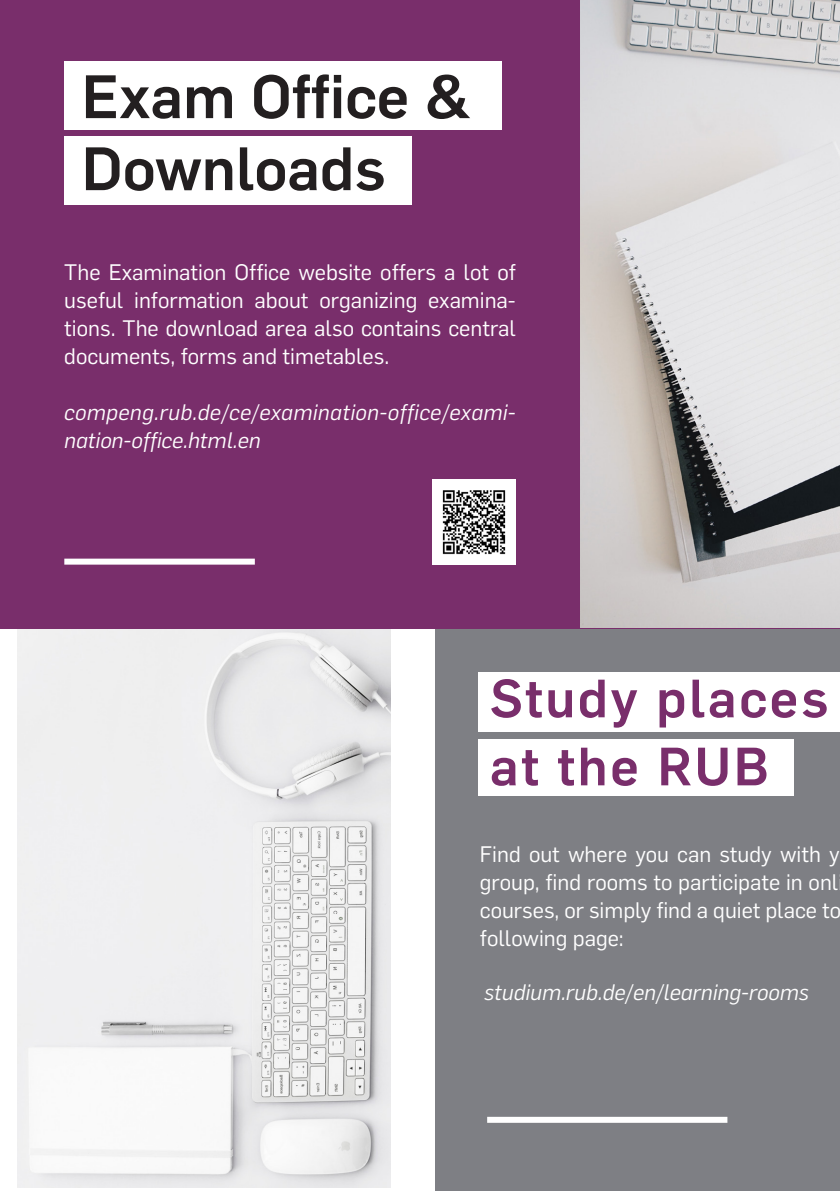
<style>
.page{position:relative;width:840px;height:1191px;background:#fff}
.page>*{position:absolute;margin:0;border:0;box-sizing:border-box;transform-origin:0 0}
.t1{font:700 60px "Rub Flama";color:#231f20}
.t2{font:700 52.8px "Rub Flama";letter-spacing:.05em;color:#792e6b}
.t3{font:22px/28px "Rub Flama";color:#fff}
.t4{font:italic 22px/28px "Rub Flama";color:#fff}
</style>
<div class="page">
<img style="left:17px;top:628px;width:373px;height:559px">
<div style="left:435px;top:627px;width:404px;height:564px;background:#7e7f84"></div>
<div style="left:487px;top:1116px;width:240px;height:6px;background:#fff"></div>
<div style="left:478px;top:671px;width:361px;height:60px;background:#fff"></div>
<div style="left:478px;top:739px;width:315px;height:57px;background:#fff"></div>
<div style="left:0;top:0;width:839px;height:628px;background:#792e6b"></div>
<img style="left:580px;top:0;width:259px;height:627px">
<div style="left:64px;top:558px;width:191px;height:6px;background:#fff"></div>
<div style="left:64px;top:61px;width:437px;height:68px;background:#fff"></div>
<div style="left:64px;top:136px;width:347px;height:68px;background:#fff"></div>
<img style="left:432px;top:480px;width:83px;height:84px">
<p class="t1" style="left:82px;top:53px;width:391px">Exam Office &amp;</p>
<p class="t1" style="left:82px;top:125px;width:305px">Downloads</p>
<p class="t3" style="left:64px;top:257px;width:453px;text-align:justify">The Examination Office website offers a lot of useful information about organizing examina&shy;tions. The download area also contains central documents, forms and timetables.</p>
<p class="t4" style="left:64px;top:397px;width:452px">compeng.rub.de/ce/examination-office/exami&shy;nation-office.html.en</p>
<p class="t2" style="left:489px;top:660px;width:340px">Study places</p>
<p class="t2" style="left:489px;top:728px;width:280px">at the RUB</p>
<p class="t3" style="left:479px;top:838px;width:362px">Find out where you can study with y group, find rooms to participate in onl courses, or simply find a quiet place to following page:</p>
<p class="t4" style="left:484px;top:977px;width:326px">studium.rub.de/en/learning-rooms</p>
</div>
